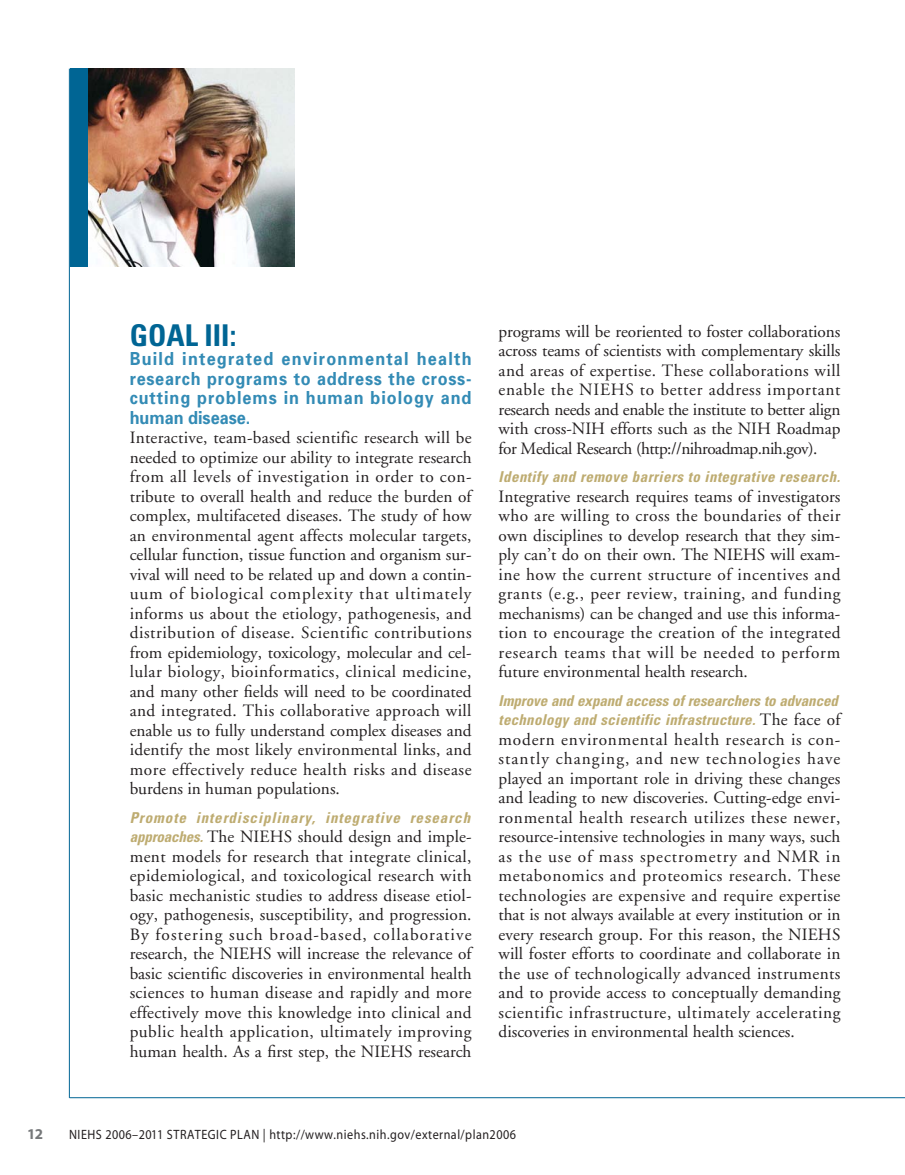
<style>
.page{position:relative;width:905px;height:1175px;background:#fff}
.page>*{position:absolute;margin:0;border:0;box-sizing:border-box;transform-origin:0 0}
.t1{font:700 condensed 30px "Univers";color:#006594}
.t2{font:700 18px/19.5px "Univers";letter-spacing:.06em;color:#338bb5;text-align:justify;scale:.9 1}
.t3{font:17.25px/19.5px "Adobe Garamond";color:#231f20;text-align:justify}
.t4{font:italic 700 condensed 15px/19.5px "Univers";color:#beac71}
.t5{font:700 15px "Myriad";color:#76787a}
.t6{font:13.5px "Myriad";letter-spacing:.04em;color:#231f20;scale:.9 1}
.s1{font-family:"Univers";font-weight:700;font-style:italic;font-stretch:condensed;font-size:15px;color:#beac71}
.s2{font-family:"Adobe Garamond";font-weight:400;font-style:normal;font-stretch:normal;font-size:17.25px;color:#231f20}
</style>
<div class="page">
<hr style="left:69px;top:1097px;width:835px;height:1px;background:#006594">
<hr style="left:69px;top:69px;width:1px;height:1028px;background:#006594">
<img style="left:87px;top:68px;width:207px;height:198px">
<div style="left:70px;top:68px;width:17px;height:198px;background:#006594"></div>
<h2 class="t1" style="left:130px;top:324px;width:108px">GOAL III:</h2>
<h4 class="t2" style="left:130px;top:351px;width:381px">Build integrated environmental health research programs to address the cross&shy;cutting problems in human biology and human disease.</h4>
<p class="t3" style="left:130px;top:430px;width:343px">Interactive, team-based scientific research will be needed to optimize our ability to integrate research from all levels of investigation in order to con&shy;tribute to overall health and reduce the burden of complex, multifaceted diseases. The study of how an environmental agent affects molecular targets, cellular function, tissue function and organism sur&shy;vival will need to be related up and down a contin&shy;uum of biological complexity that ultimately informs us about the etiology, pathogenesis, and distribution of disease. Scientific contributions from epidemiology, toxicology, molecular and cel&shy;lular biology, bioinformatics, clinical medicine, and many other fields will need to be coordinated and integrated. This collaborative approach will enable us to fully understand complex diseases and identify the most likely environmental links, and more effectively reduce health risks and disease burdens in human populations.</p>
<p class="t4" style="left:130px;top:809px;width:345px">Promote interdisciplinary, integrative research</p>
<p class="t3" style="left:130px;top:828px;width:343px"><span class="s1">approaches.</span> The NIEHS should design and imple&shy;ment models for research that integrate clinical, epidemiological, and toxicological research with basic mechanistic studies to address disease etiol&shy;ogy, pathogenesis, susceptibility, and progression.<br>By fostering such broad-based, collaborative research, the NIEHS will increase the relevance of basic scientific discoveries in environmental health sciences to human disease and rapidly and more effectively move this knowledge into clinical and public health application, ultimately improving human health. As a first step, the NIEHS research</p>
<p class="t3" style="left:498px;top:323px;width:343px">programs will be reoriented to foster collaborations across teams of scientists with complementary skills and areas of expertise. These collaborations will enable the NIEHS to better address important research needs and enable the institute to better align with cross-NIH efforts such as the NIH Roadmap for Medical Research (http://nihroadmap.nih.gov).</p>
<h5 class="t4" style="left:498px;top:468px;width:346px">Identify and remove barriers to integrative research.</h5>
<p class="t3" style="left:498px;top:488px;width:343px">Integrative research requires teams of investigators who are willing to cross the boundaries of their own disciplines to develop research that they sim&shy;ply can’t do on their own. The NIEHS will exam&shy;ine how the current structure of incentives and grants (e.g., peer review, training, and funding mechanisms) can be changed and use this informa&shy;tion to encourage the creation of the integrated research teams that will be needed to perform future environmental health research.</p>
<p class="t4" style="left:498px;top:692px;width:344px">Improve and expand access of researchers to advanced technology and scientific infrastructure. <span class="s2">T h e fa c e o f</span></p>
<p class="t3" style="left:498px;top:731px;width:343px">modern environmental health research is con&shy;stantly changing, and new technologies have played an important role in driving these changes and leading to new discoveries. Cutting-edge envi&shy;ronmental health research utilizes these newer, resource-intensive technologies in many ways, such as the use of mass spectrometry and NMR in metabonomics and proteomics research. These technologies are expensive and require expertise that is not always available at every institution or in every research group. For this reason, the NIEHS will foster efforts to coordinate and collaborate in the use of technologically advanced instruments and to provide access to conceptually demanding scientific infrastructure, ultimately accelerating discoveries in environmental health sciences.</p>
<p class="t5" style="left:27px;top:1128px;width:18px">12</p>
<p class="t6" style="left:69px;top:1129px;width:498px">NIEHS 2006–2011 STRATEGIC PLAN | http://www.niehs.nih.gov/external/plan2006</p>
</div>
